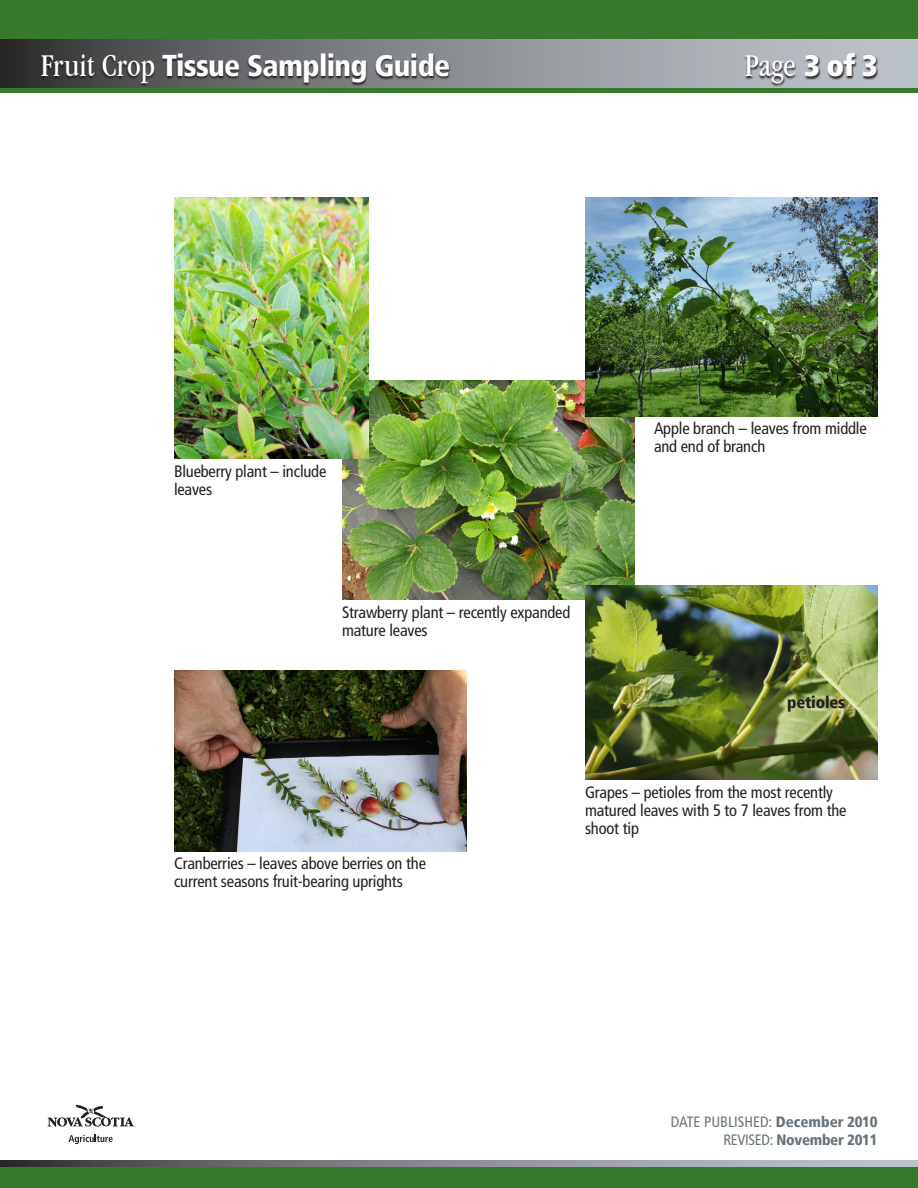
<style>
.page{position:relative;width:918px;height:1188px;background:#fff}
.page>*{position:absolute;margin:0;border:0;box-sizing:border-box;transform-origin:0 0}
.t1{font:condensed 33px "Garamond IT Cby BT";color:#fff}
.t2{font:900 condensed 30px "Frutiger LT";letter-spacing:-.02em;color:#fff}
.Body_Points{font:condensed 16.5px/18px "Frutiger LT";letter-spacing:-.01em;color:#231f20}
.Body_Points-2{font:900 condensed 16.5px "Frutiger LT";letter-spacing:-.01em;color:#231f20}
.t3{font:condensed 15px "Frutiger LT";color:#6a747b}
.t4{font:900 condensed 15px "Frutiger LT";letter-spacing:-.02em;color:#6a747b}
.s1{font-family:"Garamond IT Cby BT";font-weight:400;font-size:33px}
.s2{font-family:"Frutiger LT";font-weight:900;font-size:30px}
.s3{font-weight:900}
.s4{font-weight:400}
</style>
<div class="page">
<div style="left:0;top:0;width:918px;height:92px;background:#357b2b"></div>
<svg style="left:0;top:39px;width:918px;height:48px"></svg>
<svg style="left:39px;top:53px;width:412px;height:33px"></svg>
<svg style="left:744px;top:53px;width:135px;height:34px"></svg>
<svg style="left:0;top:1161px;width:918px;height:7px"></svg>
<div style="left:0;top:1168px;width:918px;height:20px;background:#357b2b"></div>
<svg style="left:69px;top:1135px;width:44px;height:9px"></svg>
<svg style="left:48px;top:1104px;width:86px;height:23px"></svg>
<img style="left:343px;top:381px;width:291px;height:219px">
<img style="left:586px;top:198px;width:292px;height:219px">
<img style="left:586px;top:585px;width:292px;height:194px">
<img style="left:174px;top:198px;width:194px;height:261px">
<img style="left:175px;top:670px;width:291px;height:182px">
<p class="t2" style="left:41px;top:47px;width:411px"><span class="s1">Fruit Crop</span> Tissue Sampling Guide</p>
<p class="t1" style="left:745px;top:47px;width:134px">Page <span class="s2">3 of 3</span></p>
<p class="Body_Points" style="left:174px;top:463px;width:154px">Blueberry plant – include leaves</p>
<p class="Body_Points" style="left:654px;top:419px;width:214px">Apple branch – leaves from middle and end of branch</p>
<p class="Body_Points" style="left:342px;top:604px;width:230px">Strawberry plant – recently expanded mature leaves</p>
<p class="Body_Points-2" style="left:787px;top:692px;width:60px">petioles</p>
<p class="Body_Points" style="left:174px;top:854px;width:254px">Cranberries – leaves above berries on the current seasons fruit-bearing uprights</p>
<p class="Body_Points" style="left:585px;top:784px;width:263px">Grapes – petioles from the most recently matured leaves with 5 to 7 leaves from the shoot tip</p>
<p class="t3" style="left:671px;top:1113px;width:208px">DATE PUBLISHED: <span class="s3">December 2010</span></p>
<p class="t4" style="left:723px;top:1131px;width:156px"><span class="s4">REVISED:</span> November 2011</p>
</div>
